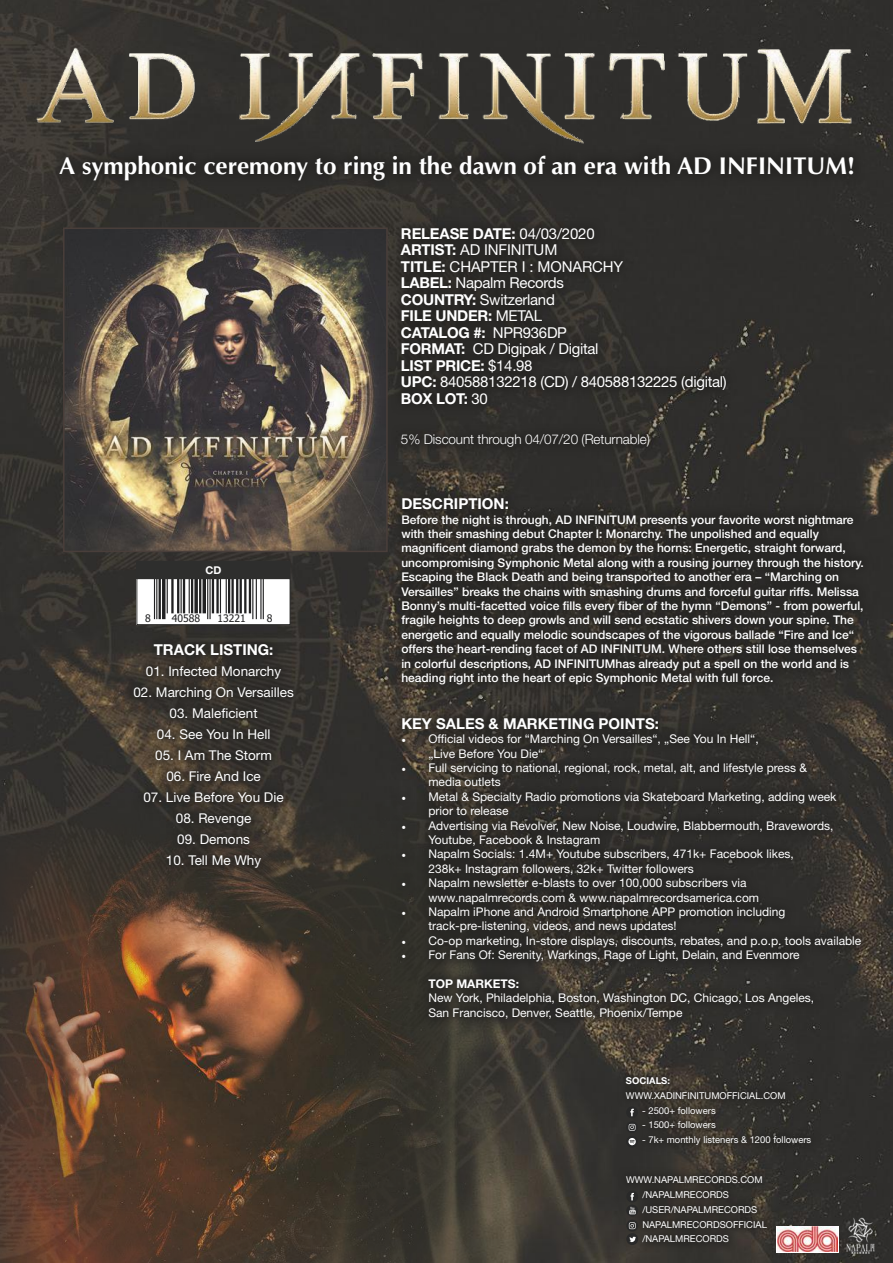
<style>
.page{position:relative;width:893px;height:1263px;background:#fff}
.page>*{position:absolute;margin:0;border:0;box-sizing:border-box;transform-origin:0 0}
.t1{font:700 24.3px "Optima";color:#fff}
.t2{font:15px/16.5px "Helvetica Neue LT Std";letter-spacing:-.02em;color:#fff}
.t3{font:700 15px "Helvetica Neue LT Std";color:#fff}
.t4{font:13.5px "Helvetica Neue LT Std";color:#fff}
.t5{font:300 13.5px "Helvetica Neue LT Std";letter-spacing:-.01em;color:#fff}
.t6{font:12px/14.4px "Helvetica Neue LT Std";color:#fff}
.t7{font:500 12px/14.4px "Helvetica Neue LT Std";color:#fff}
.t8{font:700 12px "Helvetica Neue LT Std";color:#fff}
.t9{font:700 10.8px "Helvetica Neue LT Std";color:#fff}
.t10{font:10.35px "Tahoma";color:#212122}
.t11{font:9.45px/14.9px "Helvetica Neue LT Std";color:#fff}
.t12{font:700 9.45px "Helvetica Neue LT Std";color:#fff}
.s1{font-weight:700}
.s2{font-family:"Minion Pro"}
</style>
<div class="page">
<img style="left:0;top:0;width:893px;height:1263px">
<div style="left:844px;top:1215px;width:33px;height:40px;background:#2e2e2d;opacity:.75"></div>
<img style="left:844px;top:1215px;width:36px;height:38px">
<div style="left:137px;top:561px;width:153px;height:17px;background:#2e2e2d"></div>
<div style="left:137px;top:579px;width:153px;height:46px;background:#fff"></div>
<svg style="left:153px;top:580px;width:111px;height:40px"></svg>
<hr style="left:154px;top:579px;width:1px;height:40px;background:#212122">
<hr style="left:156px;top:579px;width:1px;height:40px;background:#212122">
<hr style="left:159px;top:579px;width:2px;height:40px;background:#212122">
<hr style="left:162px;top:579px;width:3px;height:40px;background:#212122">
<hr style="left:167px;top:579px;width:1px;height:34px;background:#212122">
<hr style="left:171px;top:579px;width:3px;height:34px;background:#212122">
<hr style="left:177px;top:579px;width:2px;height:34px;background:#212122">
<hr style="left:181px;top:579px;width:1px;height:34px;background:#212122">
<hr style="left:183px;top:579px;width:2px;height:34px;background:#212122">
<hr style="left:189px;top:579px;width:1px;height:34px;background:#212122">
<hr style="left:191px;top:579px;width:2px;height:34px;background:#212122">
<svg style="left:194px;top:580px;width:4px;height:33px"></svg>
<hr style="left:199px;top:579px;width:2px;height:34px;background:#212122">
<hr style="left:203px;top:579px;width:3px;height:34px;background:#212122">
<hr style="left:207px;top:579px;width:1px;height:40px;background:#212122">
<hr style="left:209px;top:579px;width:2px;height:40px;background:#212122">
<hr style="left:212px;top:579px;width:2px;height:34px;background:#212122">
<hr style="left:216px;top:579px;width:3px;height:34px;background:#212122">
<hr style="left:220px;top:579px;width:1px;height:34px;background:#212122">
<hr style="left:226px;top:579px;width:1px;height:34px;background:#212122">
<hr style="left:228px;top:579px;width:2px;height:34px;background:#212122">
<hr style="left:231px;top:579px;width:3px;height:34px;background:#212122">
<hr style="left:236px;top:579px;width:2px;height:34px;background:#212122">
<hr style="left:240px;top:579px;width:2px;height:34px;background:#212122">
<hr style="left:244px;top:579px;width:2px;height:34px;background:#212122">
<hr style="left:249px;top:579px;width:2px;height:34px;background:#212122">
<hr style="left:252px;top:579px;width:1px;height:40px;background:#212122">
<hr style="left:256px;top:579px;width:1px;height:40px;background:#212122">
<hr style="left:260px;top:579px;width:2px;height:40px;background:#212122">
<hr style="left:263px;top:579px;width:1px;height:40px;background:#212122">
<div style="left:136px;top:578px;width:154px;height:47px;border:1px solid #2e2e2d"></div>
<img style="left:66px;top:230px;width:319px;height:319px">
<div style="left:63px;top:227px;width:325px;height:325px;border:2px solid #493e3a"></div>
<svg style="left:776px;top:1226px;width:63px;height:26px"></svg>
<img style="left:778px;top:1227px;width:59px;height:24px">
<img style="left:33px;top:44px;width:825px;height:104px">
<div style="left:47px;top:143px;width:818px;height:50px;background:#2d2c29"></div>
<img style="left:0;top:801px;width:506px;height:462px">
<svg style="left:122px;top:633px;width:183px;height:247px;background:#38332c"></svg>
<svg style="left:391px;top:487px;width:483px;height:543px;background:#2e2c29"></svg>
<svg style="left:617px;top:1067px;width:203px;height:87px;background:#34312d"></svg>
<svg style="left:617px;top:1166px;width:159px;height:86px;background:#322f2b"></svg>
<div style="left:626px;top:1106px;width:12px;height:12px;background:#292929;border-radius:50%"></div>
<svg style="left:630px;top:1109px;width:4px;height:7px"></svg>
<div style="left:626px;top:1190px;width:12px;height:12px;background:#292929;border-radius:50%"></div>
<svg style="left:630px;top:1193px;width:4px;height:7px"></svg>
<svg style="left:626px;top:1205px;width:12px;height:11px"></svg>
<svg style="left:629px;top:1207px;width:7px;height:7px"></svg>
<svg style="left:626px;top:1121px;width:12px;height:12px"></svg>
<svg style="left:629px;top:1124px;width:6px;height:7px"></svg>
<svg style="left:626px;top:1220px;width:12px;height:11px"></svg>
<svg style="left:629px;top:1222px;width:7px;height:7px"></svg>
<div style="left:626px;top:1233px;width:12px;height:12px;background:#292929;border-radius:50%"></div>
<svg style="left:629px;top:1237px;width:7px;height:5px"></svg>
<div style="left:626px;top:1136px;width:12px;height:11px;background:#292929;border-radius:50%"></div>
<svg style="left:628px;top:1138px;width:8px;height:7px"></svg>
<div style="left:390px;top:216px;width:347px;height:242px;background:#2e2d2a"></div>
<h1 class="t1" style="left:59px;top:151px;width:797px">A symphonic ceremony to ring in the dawn of an era with AD INFINITUM!</h1>
<p class="t9" style="left:205px;top:563px;width:17px">CD</p>
<p class="t10" style="left:145px;top:612px;width:7px">8</p>
<p class="t10" style="left:172px;top:612px;width:30px">40588</p>
<p class="t10" style="left:218px;top:612px;width:30px">13221</p>
<p class="t10" style="left:267px;top:612px;width:7px">8</p>
<p class="t3" style="left:154px;top:641px;width:121px">TRACK LISTING:</p>
<p class="t4" style="left:146px;top:663px;width:137px">01. Infected Monarchy</p>
<p class="t4" style="left:133px;top:684px;width:162px">02. Marching On Versailles</p>
<p class="t4" style="left:170px;top:705px;width:90px">03. Maleficient</p>
<p class="t4" style="left:157px;top:726px;width:115px">04. See You In Hell</p>
<p class="t4" style="left:155px;top:747px;width:118px">05. I Am The Storm</p>
<p class="t4" style="left:166px;top:768px;width:96px">06. Fire And Ice</p>
<p class="t4" style="left:143px;top:789px;width:142px">07. Live Before You Die</p>
<p class="t4" style="left:176px;top:810px;width:77px">08. Revenge</p>
<p class="t4" style="left:177px;top:831px;width:74px">09. Demons</p>
<p class="t4" style="left:166px;top:852px;width:97px">10. Tell Me Why</p>
<p class="t2" style="left:401px;top:225px;width:327px"><span class="s1">RELEASE DATE:</span> 04/03/2020<br><span class="s1">ARTIST:</span> AD INFINITUM<br><span class="s1">TITLE:</span> CHAPTER I : MONARCHY<br><span class="s1">LABEL:</span> Napalm Records<br><span class="s1">COUNTRY:</span> Switzerland<br><span class="s1">FILE UNDER:</span> METAL<br><span class="s1">CATALOG #:</span> NPR936DP<br><span class="s1">FORMAT:</span> CD Digipak / Digital<br><span class="s1">LIST PRICE:</span> $14.98<br><span class="s1">UPC:</span> 840588132218 (CD) / 840588132225 (digital)<br><span class="s1">BOX LOT:</span> 30</p>
<p class="t5" style="left:401px;top:431px;width:250px">5% Discount through 04/07/20 (Returnable)</p>
<p class="t3" style="left:401px;top:495px;width:109px">DESCRIPTION:</p>
<p class="t7" style="left:401px;top:512px;width:464px">Before the night is through, AD INFINITUM presents your favorite worst nightmare with their smashing debut Chapter I: Monarchy. The unpolished and equally magnificent diamond grabs the demon by the horns: Energetic, straight forward, uncompromising Symphonic Metal along with a rousing journey through the history.<br>Escaping the Black Death and being transported to another era – “Marching on Versailles” breaks the chains with smashing drums and forceful guitar riffs. Melissa Bonny’s multi-facetted voice fills every fiber of the hymn “Demons” - from powerful, fragile heights to deep growls and will send ecstatic shivers down your spine. The energetic and equally melodic soundscapes of the vigorous ballade “Fire and Ice“ offers the heart-rending facet of AD INFINITUM. Where others still lose themselves in colorful descriptions, AD INFINITUMhas already put a spell on the world and is heading right into the heart of epic Symphonic Metal with full force.</p>
<p class="t3" style="left:401px;top:714px;width:259px">KEY SALES &amp; MARKETING POINTS:</p>
<p class="t6" style="left:428px;top:732px;width:332px;text-indent:-27px"><span class="s2">•</span> Official videos for “Marching On Versailles“, „See You In Hell“, „Live Before You Die“</p>
<p class="t6" style="left:428px;top:760px;width:380px;text-indent:-27px"><span class="s2">•</span> Full servicing to national, regional, rock, metal, alt, and lifestyle press &amp; media outlets</p>
<p class="t6" style="left:428px;top:789px;width:410px;text-indent:-27px"><span class="s2">•</span> Metal &amp; Specialty Radio promotions via Skateboard Marketing, adding week prior to release</p>
<p class="t6" style="left:428px;top:818px;width:407px;text-indent:-27px"><span class="s2">•</span> Advertising via Revolver, New Noise, Loudwire, Blabbermouth, Bravewords,<br>Youtube, Facebook &amp; Instagram</p>
<p class="t6" style="left:428px;top:847px;width:367px;text-indent:-27px"><span class="s2">•</span> Napalm Socials: 1.4M+ Youtube subscribers, 471k+ Facebook likes,<br>238k+ Instagram followers, 32k+ Twitter followers</p>
<p class="t6" style="left:428px;top:876px;width:332px;text-indent:-27px"><span class="s2">•</span> Napalm newsletter e-blasts to over 100,000 subscribers via www.napalmrecords.com &amp; www.napalmrecordsamerica.com</p>
<p class="t6" style="left:428px;top:904px;width:358px;text-indent:-27px"><span class="s2">•</span> Napalm iPhone and Android Smartphone APP promotion including track-pre-listening, videos, and news updates!</p>
<p class="t6" style="left:401px;top:933px;width:461px"><span class="s2">•</span> Co-op marketing, In-store displays, discounts, rebates, and p.o.p. tools available</p>
<p class="t6" style="left:401px;top:948px;width:400px"><span class="s2">•</span> For Fans Of: Serenity, Warkings, Rage of Light, Delain, and Evenmore</p>
<p class="t8" style="left:428px;top:976px;width:92px">TOP MARKETS:</p>
<p class="t6" style="left:428px;top:991px;width:387px">New York, Philadelphia, Boston, Washington DC, Chicago, Los Angeles,<br>San Francisco, Denver, Seattle, Phoenix/Tempe</p>
<p class="t12" style="left:626px;top:1075px;width:46px">SOCIALS:</p>
<p class="t11" style="left:626px;top:1088px;width:161px">WWW.XADINFINITUMOFFICIAL.COM</p>
<p class="t11" style="left:642px;top:1103px;width:75px">- 2500+ followers</p>
<p class="t11" style="left:642px;top:1117px;width:75px">- 1500+ followers</p>
<p class="t11" style="left:642px;top:1132px;width:171px">- 7k+ monthly listeners &amp; 1200 followers</p>
<p class="t11" style="left:642px;top:1172px;width:126px;text-indent:-16px">WWW.NAPALMRECORDS.COM /NAPALMRECORDS /USER/NAPALMRECORDS<br>NAPALMRECORDSOFFICIAL /NAPALMRECORDS</p>
</div>
